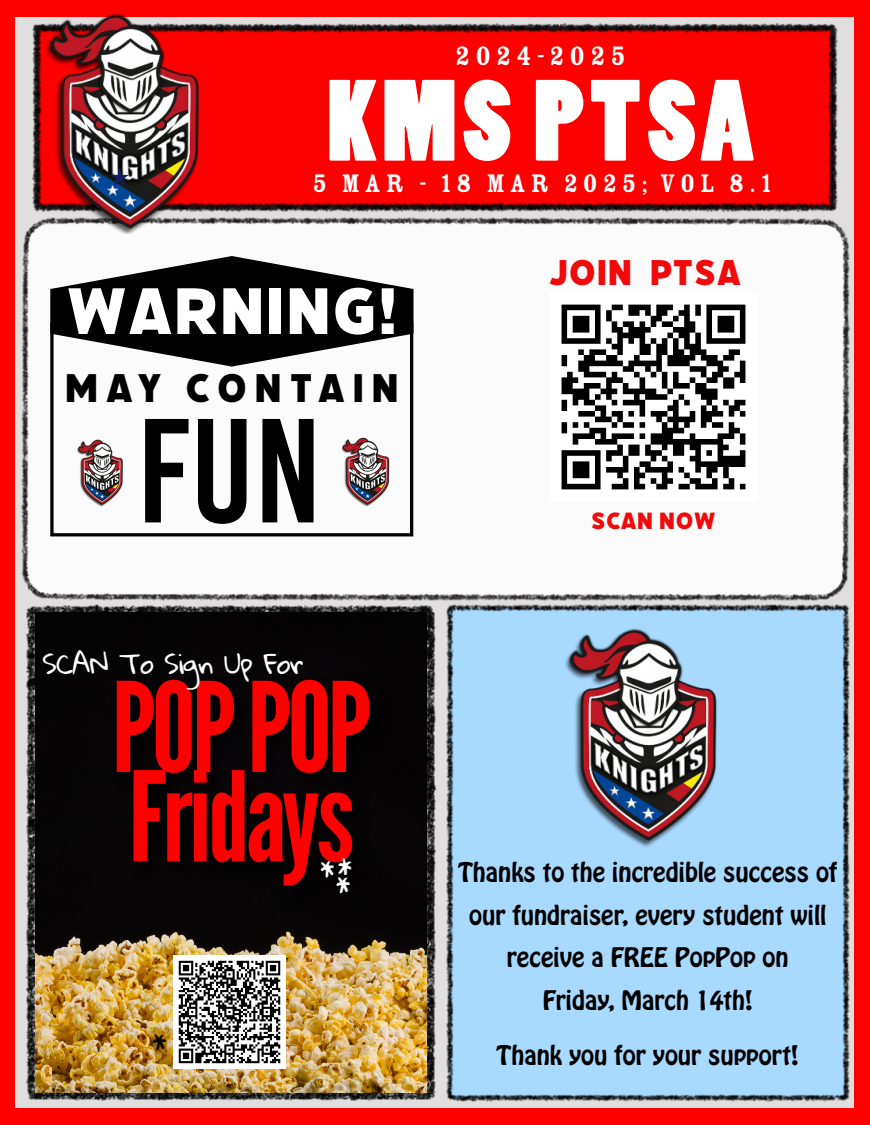
<style>
.page{position:relative;width:870px;height:1125px;background:#fff}
.page>*{position:absolute;margin:0;border:0;box-sizing:border-box;transform-origin:0 0}
.t1{font:147.75px "Bebas Kai";color:#000}
.t2{font:124.12px/89.4px "League Gothic";letter-spacing:-.03em;color:#fd0000}
.t3{font:107.75px "Poplar Std";letter-spacing:.05em;color:#fff}
.t4{font:73.25px "Filicudi Solid";color:#fff}
.t5{font:44.62px "Filicudi Solid";letter-spacing:.15em;color:#000}
.t6{font:40px "Filicudi Solid";color:#f20a0a}
.t7{font:29.25px "Rosewood Std Fill";letter-spacing:.16em;color:#fff}
.t8{font:27.88px "Rosewood Std Fill";letter-spacing:.16em;color:#fff}
.t9{font:27.38px "Gloria Hallelujah";letter-spacing:-.03em;color:#fff}
.t10{font:26.25px "Filicudi Solid";color:#f20a0a}
.t11{font:23.75px/42.8px "Hobo Std";color:#000;text-align:center}
</style>
<div class="page">
<div style="left:0;top:0;width:869px;height:1125px;background:#fd0000"></div>
<img style="left:15px;top:212px;width:839px;height:396px">
<img style="left:445px;top:599px;width:409px;height:508px">
<img style="left:17px;top:595px;width:428px;height:513px">
<img style="left:242px;top:22px;width:596px;height:191px">
<img style="left:16px;top:13px;width:226px;height:221px">
<svg style="left:110px;top:168px;width:19px;height:18px"></svg>
<img style="left:35px;top:613px;width:391px;height:480px">
<img style="left:83px;top:624px;width:384px;height:320px">
<img style="left:173px;top:956px;width:112px;height:112px">
<div style="left:50px;top:322px;width:363px;height:214px;border:3px solid #000"></div>
<svg style="left:50px;top:256px;width:363px;height:111px;background:#4a4a4a"></svg>
<img style="left:67px;top:438px;width:70px;height:69px">
<img style="left:533px;top:622px;width:228px;height:228px">
<img style="left:331px;top:435px;width:72px;height:72px">
<img style="left:548px;top:293px;width:209px;height:208px">
<svg style="left:152px;top:1034px;width:15px;height:17px"></svg>
<svg style="left:319px;top:857px;width:34px;height:37px"></svg>
<p class="t7" style="left:454px;top:39px;width:172px">2024-2025</p>
<h3 class="t3" style="left:327px;top:62px;width:428px">KMS PTSA</h3>
<p class="t8" style="left:312px;top:168px;width:461px">5 MAR - 18 MAR 2025; VOL 8.1</p>
<h3 class="t4" style="left:66px;top:268px;width:333px">WARNING!</h3>
<h3 class="t5" style="left:64px;top:362px;width:336px">MAY CONTAIN</h3>
<h1 class="t1" style="left:137px;top:392px;width:187px">FUN</h1>
<p class="t9" style="left:42px;top:649px;width:262px">SCAN To Sign Up For</p>
<h2 class="t2" style="left:112px;top:684px;width:261px">POP POP<br>Fridays</h2>
<h3 class="t6" style="left:548px;top:249px;width:194px">JOIN PTSA</h3>
<p class="t10" style="left:591px;top:505px;width:126px">SCAN NOW</p>
<p class="t11" style="left:458px;top:851px;width:381px">Thanks to the incredible success of our fundraiser, every student will receive a FREE PopPop on<br>Friday, March 14th!</p>
<p class="t11" style="left:496px;top:1034px;width:304px">Thank you for your support!</p>
</div>
